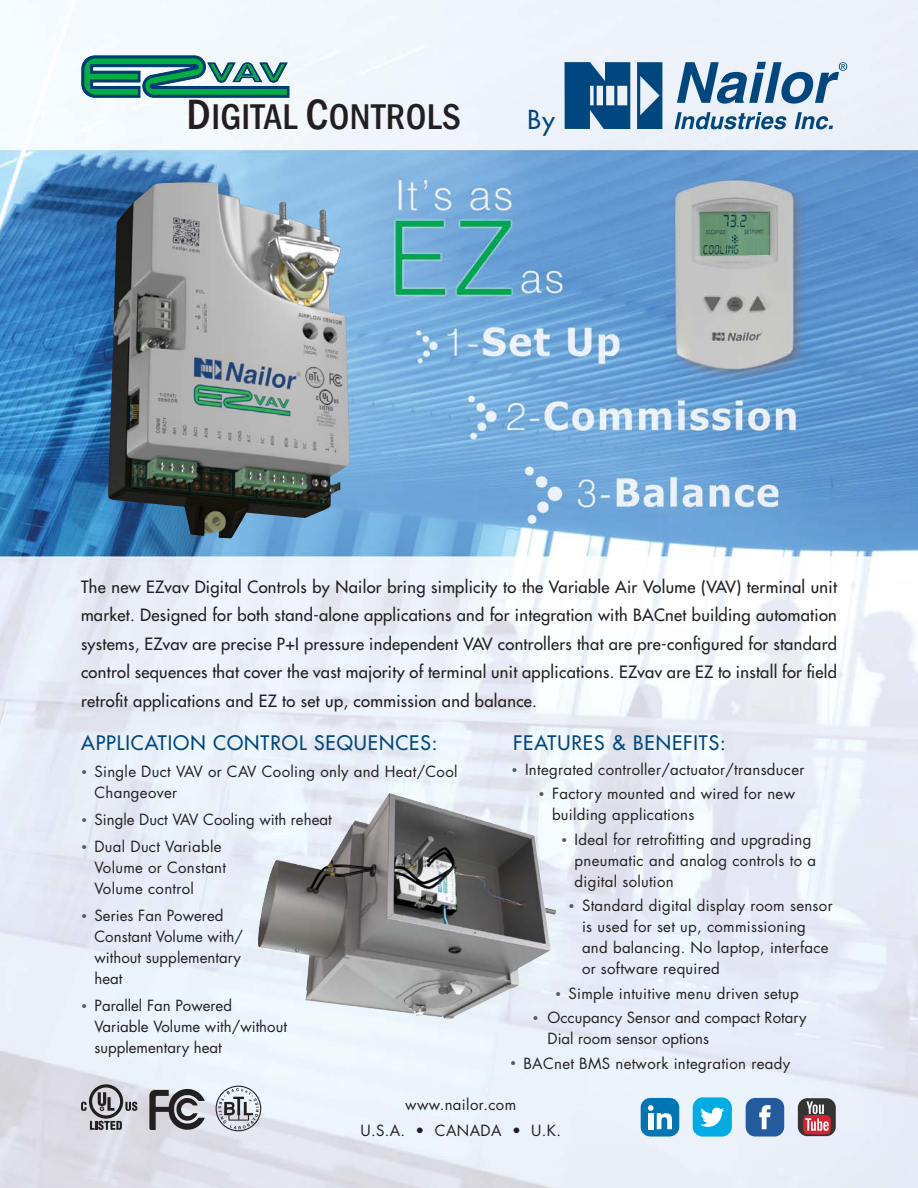
<style>
.page{position:relative;width:918px;height:1188px;background:#fff}
.page>*{position:absolute;margin:0;border:0;box-sizing:border-box;transform-origin:0 0}
.t1{font:500 condensed 36.75px "Franklin Gothic";letter-spacing:.01em;color:#231f20}
.t2{font:500 25.5px "Futura Std";color:#00467f}
.t3{font:500 19.5px "Futura Std";letter-spacing:.05em;color:#00467f}
.t4{font:500 16.5px/28.5px "Futura Std";letter-spacing:.02em;color:#231f20;text-align:justify}
.t5{font:15px/21px "Futura Std";letter-spacing:.02em;color:#231f20}
.t6{font:15px/21px "Futura Std";color:#231f20}
.s1{font-size:43.65px}
.s2{font-size:10.5px;color:#58595b}
</style>
<div class="page">
<img style="left:0;top:0;width:918px;height:1188px">
<svg style="left:82px;top:56px;width:207px;height:41px"></svg>
<img style="left:108px;top:182px;width:242px;height:357px">
<img style="left:258px;top:793px;width:298px;height:226px">
<div style="left:216px;top:1086px;width:45px;height:45px;border:1px solid #231f20;border-radius:50%"></div>
<svg style="left:218px;top:1088px;width:41px;height:41px;background:#b5b8be"></svg>
<svg style="left:81px;top:1084px;width:56px;height:46px;background:#a5a4aa"></svg>
<svg style="left:149px;top:1089px;width:56px;height:41px;background:#818085"></svg>
<svg style="left:675px;top:112px;width:112px;height:17px;background:#86a7c4"></svg>
<svg style="left:795px;top:112px;width:38px;height:17px"></svg>
<svg style="left:637px;top:62px;width:25px;height:67px;background:#376d9b"></svg>
<svg style="left:565px;top:62px;width:65px;height:67px;background:#2d6696"></svg>
<svg style="left:677px;top:62px;width:170px;height:42px;background:#8aa9c6"></svg>
<div style="left:693px;top:1097px;width:39px;height:40px;background:#00ace3;border-radius:10px"></div>
<svg style="left:700px;top:1108px;width:24px;height:19px"></svg>
<div style="left:746px;top:1098px;width:38px;height:39px;background:#245b9f;border-radius:10px"></div>
<svg style="left:759px;top:1105px;width:12px;height:24px"></svg>
<div style="left:641px;top:1098px;width:38px;height:39px;background:#0075b4;border-radius:10px"></div>
<svg style="left:648px;top:1105px;width:24px;height:24px"></svg>
<div style="left:798px;top:1098px;width:38px;height:38px;background:#343433;border-radius:9px"></div>
<svg style="left:803px;top:1101px;width:28px;height:33px"></svg>
<h1 class="t1" style="left:186px;top:93px;width:276px"><span class="s1">D</span>IGITAL <span class="s1">C</span>ONTROLS</h1>
<h2 class="t2" style="left:527px;top:103px;width:29px">By</h2>
<p class="t4" style="left:81px;top:572px;width:758px">The new EZvav Digital Controls by Nailor bring simplicity to the Variable Air Volume (VAV) terminal unit market. Designed for both stand-alone applications and for integration with BACnet building automation systems, EZvav are precise P+I pressure independent VAV controllers that are pre-configured for standard control sequences that cover the vast majority of terminal unit applications. EZvav are EZ to install for field retrofit applications and EZ to set up, commission and balance.</p>
<h3 class="t3" style="left:81px;top:731px;width:358px">APPLICATION CONTROL SEQUENCES:</h3>
<p class="t5" style="left:94px;top:762px;width:365px;text-indent:-14px"><span class="s2">•</span> Single Duct VAV or CAV Cooling only and Heat/Cool<br>Changeover</p>
<p class="t6" style="left:81px;top:810px;width:252px"><span class="s2">•</span> Single Duct VAV Cooling with reheat</p>
<p class="t5" style="left:94px;top:836px;width:133px;text-indent:-14px"><span class="s2">•</span> Dual Duct Variable<br>Volume or Constant<br>Volume control</p>
<p class="t6" style="left:94px;top:905px;width:150px;text-indent:-14px"><span class="s2">•</span> Series Fan Powered<br>Constant Volume with/ without supplementary heat</p>
<p class="t6" style="left:94px;top:995px;width:194px;text-indent:-14px"><span class="s2">•</span> Parallel Fan Powered<br>Variable Volume with/without supplementary heat</p>
<h3 class="t3" style="left:513px;top:731px;width:214px">FEATURES &amp; BENEFITS:</h3>
<p class="t5" style="left:512px;top:759px;width:294px"><span class="s2">•</span> Integrated controller/actuator/transducer</p>
<p class="t5" style="left:552px;top:784px;width:245px;text-indent:-14px"><span class="s2">•</span> Factory mounted and wired for new building applications</p>
<p class="t5" style="left:574px;top:829px;width:243px;text-indent:-14px"><span class="s2">•</span> Ideal for retrofitting and upgrading pneumatic and analog controls to a digital solution</p>
<p class="t5" style="left:582px;top:895px;width:252px;text-indent:-14px"><span class="s2">•</span> Standard digital display room sensor is used for set up, commissioning and balancing. No laptop, interface or software required</p>
<p class="t5" style="left:555px;top:983px;width:245px"><span class="s2">•</span> Simple intuitive menu driven setup</p>
<p class="t6" style="left:548px;top:1007px;width:261px;text-indent:-15px"><span class="s2">•</span> Occupancy Sensor and compact Rotary<br>Dial room sensor options</p>
<p class="t5" style="left:510px;top:1053px;width:282px"><span class="s2">•</span> BACnet BMS network integration ready</p>
<p class="t5" style="left:360px;top:1092px;width:202px;line-height:26px;text-align:center">www.nailor.com<br>U.S.A. • CANADA • U.K.</p>
</div>
